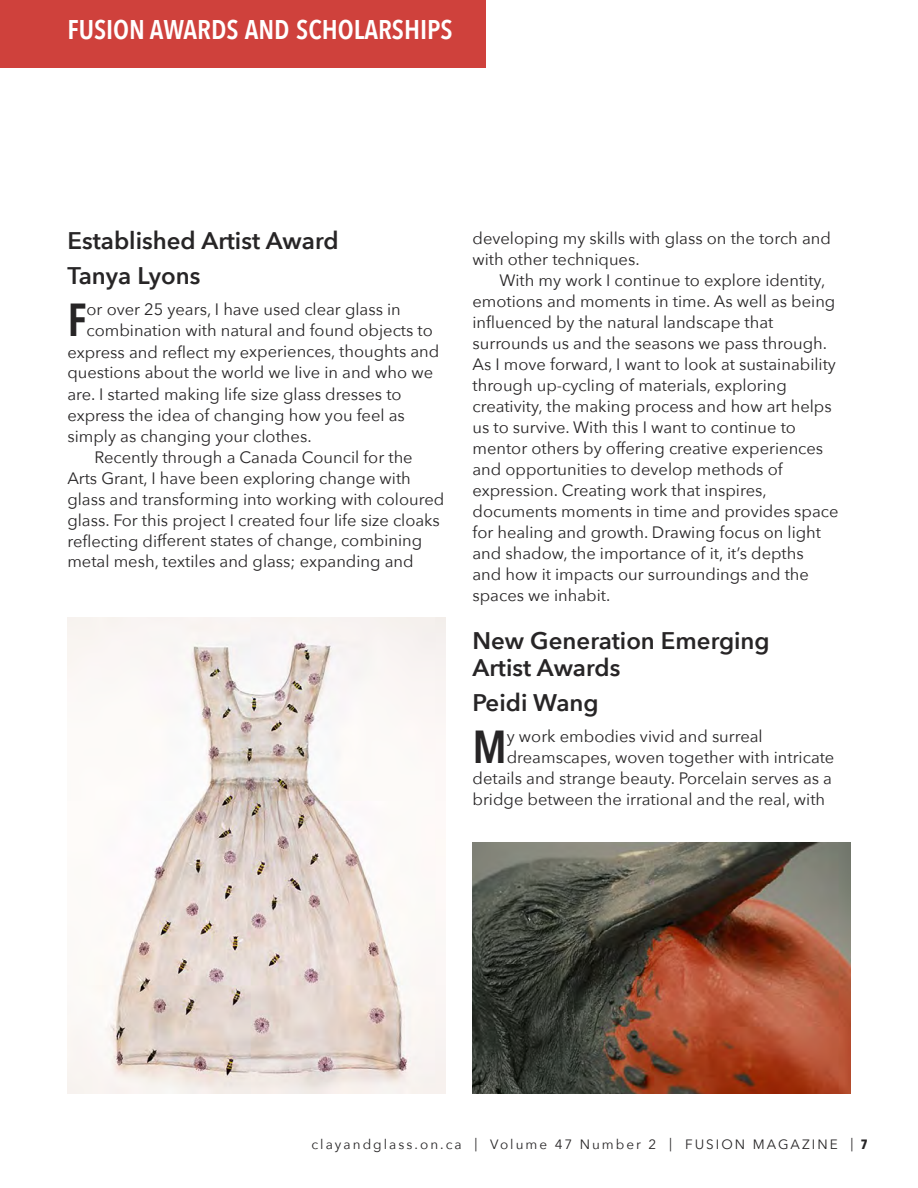
<style>
.page{position:relative;width:918px;height:1188px;background:#fff}
.page>*{position:absolute;margin:0;border:0;box-sizing:border-box;transform-origin:0 0}
.t1{font:600 46.2px "Avenir Next Condensed";color:#272526}
.t2{font:600 27px "Avenir Next Condensed";color:#fff}
.t3{font:600 24px/27px "Avenir Next";color:#272526}
.t4{font:16.5px/21px "Avenir Next";color:#272526}
.t5{font:13.5px "Avenir Next";letter-spacing:.15em;color:#272526}
.s1{font-family:"Avenir Next Condensed";font-weight:700}
</style>
<div class="page">
<div style="left:0;top:0;width:486px;height:68px;background:#cf413c"></div>
<img style="left:67px;top:617px;width:378px;height:477px">
<img style="left:472px;top:843px;width:378px;height:251px">
<p class="t2" style="left:67px;top:12px;width:387px">FUSION AWARDS AND SCHOLARSHIPS</p>
<p class="t3" style="left:67px;top:228px;width:273px">Established Artist Award</p>
<p class="t3" style="left:67px;top:263px;width:134px">Tanya Lyons</p>
<p class="t1" style="left:67px;top:290px;width:21px">F</p>
<p class="t4" style="left:87px;top:300px;width:316px">or over 25 years, I have used clear glass in</p>
<p class="t4" style="left:87px;top:321px;width:348px">combination with natural and found objects to</p>
<p class="t4" style="left:67px;top:342px;width:373px">express and reflect my experiences, thoughts and</p>
<p class="t4" style="left:67px;top:363px;width:367px">questions about the world we live in and who we</p>
<p class="t4" style="left:67px;top:384px;width:336px">are. I started making life size glass dresses to</p>
<p class="t4" style="left:67px;top:405px;width:339px">express the idea of changing how you feel as</p>
<p class="t4" style="left:67px;top:426px;width:246px">simply as changing your clothes.</p>
<p class="t4" style="left:67px;top:447px;width:378px;text-indent:27px">Recently through a Canada Council for the Arts Grant, I have been exploring change with glass and transforming into working with coloured glass. For this project I created four life size cloaks reflecting different states of change, combining metal mesh, textiles and glass; expanding and</p>
<p class="t4" style="left:472px;top:228px;width:360px">developing my skills with glass on the torch and with other techniques.</p>
<p class="t4" style="left:472px;top:270px;width:368px;text-indent:27px">With my work I continue to explore identity, emotions and moments in time. As well as being influenced by the natural landscape that surrounds us and the seasons we pass through.<br>As I move forward, I want to look at sustainability through up-cycling of materials, exploring creativity, the making process and how art helps us to survive. With this I want to continue to mentor others by offering creative experiences and opportunities to develop methods of expression. Creating work that inspires, documents moments in time and provides space for healing and growth. Drawing focus on light and shadow, the importance of it, it’s depths</p>
<p class="t4" style="left:472px;top:565px;width:338px">and how it impacts our surroundings and the spaces we inhabit.</p>
<p class="t3" style="left:472px;top:628px;width:299px">New Generation Emerging<br>Artist Awards</p>
<p class="t3" style="left:472px;top:690px;width:128px">Peidi Wang</p>
<p class="t1" style="left:472px;top:717px;width:36px">M</p>
<p class="t4" style="left:507px;top:726px;width:329px">y work embodies vivid and surreal dreamscapes, woven together with intricate</p>
<p class="t4" style="left:472px;top:768px;width:361px">details and strange beauty. Porcelain serves as a bridge between the irrational and the real, with</p>
<p class="t5" style="left:312px;top:1136px;width:558px">clayandglass.on.ca | Volume 47 Number 2 | FUSION MAGAZINE | <span class="s1">7</span></p>
</div>
